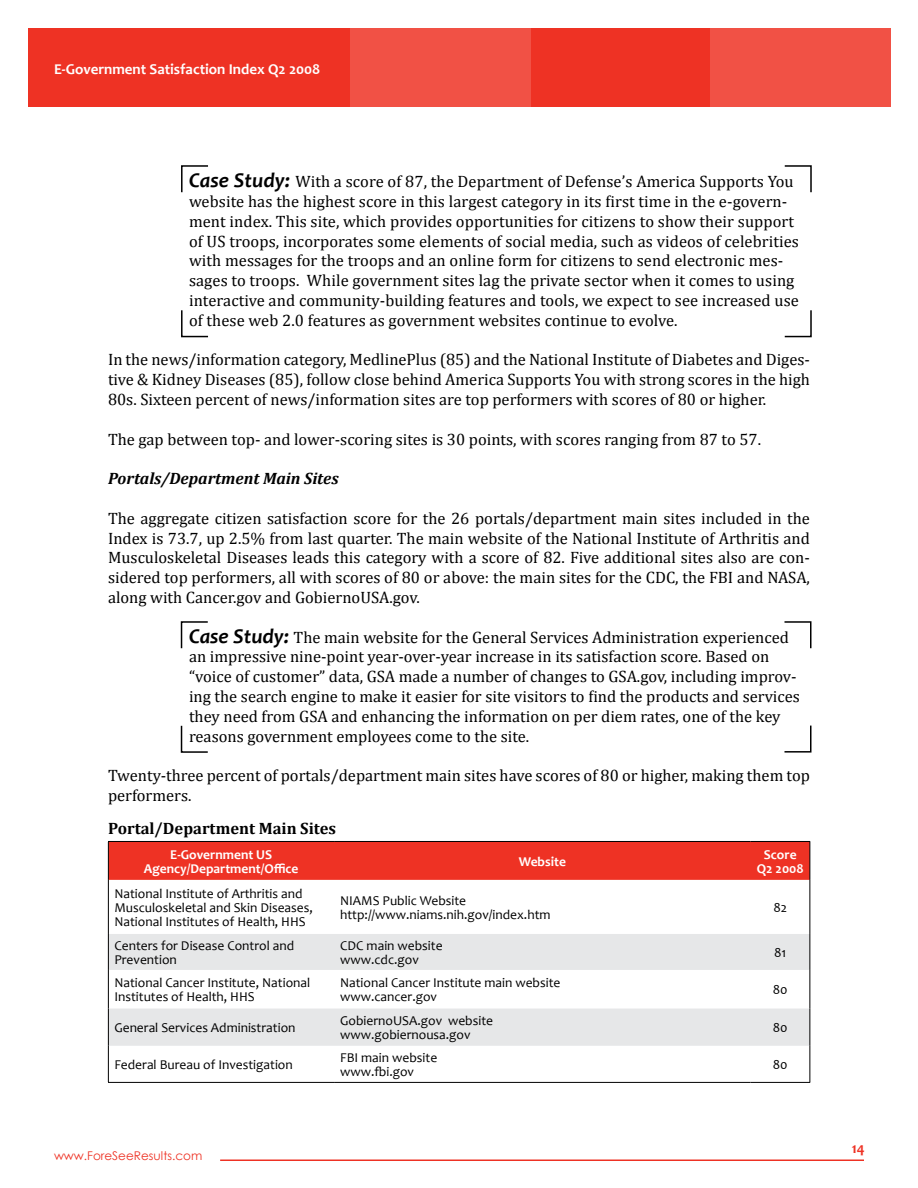
<style>
.page{position:relative;width:918px;height:1188px;background:#fff}
.page>*{position:absolute;margin:0;border:0;box-sizing:border-box;transform-origin:0 0}
.t1{font:16.5px/19.8px "Cambria";color:#000}
.t2{font:italic 700 16.5px "Cambria";color:#000}
.t3{font:700 16.5px "Cambria";color:#000}
.t4{font:700 15px "Candara";color:#fff}
.t5{font:700 15px "Candara";color:#ee3224}
.t6{font:13.5px/14px "Candara";color:#000}
.t7{font:700 13.5px/14px "Candara";color:#fff;text-align:center}
.t8{font:12px "Century Gothic";color:#ee3224}
.s1{font-family:"Candara";font-weight:700;font-style:italic;font-size:21px}
</style>
<div class="page">
<div style="left:28px;top:28px;width:863px;height:79px;background:#ee3224"></div>
<div style="left:711px;top:28px;width:180px;height:79px;background:#f15145"></div>
<div style="left:351px;top:28px;width:180px;height:79px;background:#f15145"></div>
<hr style="left:220px;top:1160px;width:644px;height:1px;background:#ee3224">
<div style="left:109px;top:842px;width:700px;height:38px;background:#ee3224"></div>
<svg style="left:109px;top:934px;width:700px;height:112px;fill:#e6e7e8"></svg>
<hr style="left:108px;top:841px;width:226px;height:1px;background:#000">
<hr style="left:108px;top:842px;width:1px;height:38px;background:#000">
<hr style="left:334px;top:841px;width:417px;height:1px;background:#000">
<hr style="left:751px;top:841px;width:59px;height:1px;background:#000">
<hr style="left:809px;top:842px;width:1px;height:38px;background:#000">
<hr style="left:108px;top:880px;width:1px;height:54px;background:#000">
<hr style="left:809px;top:880px;width:1px;height:54px;background:#000">
<hr style="left:108px;top:934px;width:1px;height:36px;background:#000">
<hr style="left:809px;top:934px;width:1px;height:36px;background:#000">
<hr style="left:108px;top:970px;width:1px;height:39px;background:#000">
<hr style="left:809px;top:970px;width:1px;height:39px;background:#000">
<hr style="left:108px;top:1009px;width:1px;height:37px;background:#000">
<hr style="left:809px;top:1009px;width:1px;height:37px;background:#000">
<hr style="left:108px;top:1046px;width:1px;height:36px;background:#000">
<hr style="left:809px;top:1046px;width:1px;height:36px;background:#000">
<hr style="left:108px;top:1082px;width:226px;height:1px;background:#000">
<hr style="left:334px;top:1082px;width:417px;height:1px;background:#000">
<hr style="left:751px;top:1082px;width:59px;height:1px;background:#000">
<svg style="left:181px;top:165px;width:27px;height:28px"></svg>
<svg style="left:181px;top:310px;width:27px;height:28px"></svg>
<svg style="left:784px;top:310px;width:28px;height:28px"></svg>
<svg style="left:784px;top:165px;width:28px;height:28px"></svg>
<svg style="left:180px;top:621px;width:28px;height:28px"></svg>
<svg style="left:180px;top:725px;width:28px;height:28px"></svg>
<svg style="left:784px;top:725px;width:28px;height:28px"></svg>
<svg style="left:784px;top:621px;width:28px;height:28px"></svg>
<p class="t4" style="left:54px;top:60px;width:268px">E-Government Satisfaction Index Q2 2008</p>
<p class="t1" style="left:189px;top:172px;width:612px"><span class="s1">Case Study:</span> With a score of 87, the Department of Defense’s America Supports You website has the highest score in this largest category in its first time in the e-govern&shy;ment index. This site, which provides opportunities for citizens to show their support of US troops, incorporates some elements of social media, such as videos of celebrities with messages for the troops and an online form for citizens to send electronic mes&shy;sages to troops. While government sites lag the private sector when it comes to using interactive and community-building features and tools, we expect to see increased use of these web 2.0 features as government websites continue to evolve.</p>
<p class="t1" style="left:108px;top:350px;width:704px;text-align:justify">In the news/information category, MedlinePlus (85) and the National Institute of Diabetes and Diges&shy;tive &amp; Kidney Diseases (85), follow close behind America Supports You with strong scores in the high 80s. Sixteen percent of news/information sites are top performers with scores of 80 or higher.</p>
<p class="t1" style="left:108px;top:429px;width:655px">The gap between top- and lower-scoring sites is 30 points, with scores ranging from 87 to 57.</p>
<p class="t2" style="left:108px;top:469px;width:232px">Portals/Department Main Sites</p>
<p class="t1" style="left:108px;top:508px;width:703px;text-align:justify">The aggregate citizen satisfaction score for the 26 portals/department main sites included in the Index is 73.7, up 2.5% from last quarter. The main website of the National Institute of Arthritis and Musculoskeletal Diseases leads this category with a score of 82. Five additional sites also are con&shy;sidered top performers, all with scores of 80 or above: the main sites for the CDC, the FBI and NASA, along with Cancer.gov and GobiernoUSA.gov.</p>
<p class="t1" style="left:189px;top:627px;width:612px"><span class="s1">Case Study:</span> The main website for the General Services Administration experienced an impressive nine-point year-over-year increase in its satisfaction score. Based on “voice of customer” data, GSA made a number of changes to GSA.gov, including improv&shy;ing the search engine to make it easier for site visitors to find the products and services they need from GSA and enhancing the information on per diem rates, one of the key reasons government employees come to the site.</p>
<p class="t1" style="left:108px;top:766px;width:703px">Twenty-three percent of portals/department main sites have scores of 80 or higher, making them top performers.</p>
<p class="t3" style="left:108px;top:818px;width:230px">Portal/Department Main Sites</p>
<p class="t7" style="left:144px;top:847px;width:156px">E-Government US<br>Agency/Department/Office</p>
<p class="t7" style="left:519px;top:854px;width:49px">Website</p>
<p class="t7" style="left:757px;top:847px;width:48px">Score<br>Q2 2008</p>
<p class="t6" style="left:114px;top:887px;width:200px">National Institute of Arthritis and<br>Musculoskeletal and Skin Diseases,<br>National Institutes of Health, HHS</p>
<p class="t6" style="left:340px;top:893px;width:212px">NIAMS Public Website http://www.niams.nih.gov/index.htm</p>
<p class="t6" style="left:773px;top:900px;width:15px">82</p>
<p class="t6" style="left:114px;top:939px;width:181px">Centers for Disease Control and<br>Prevention</p>
<p class="t6" style="left:340px;top:939px;width:104px">CDC main website www.cdc.gov</p>
<p class="t6" style="left:774px;top:945px;width:14px">81</p>
<p class="t6" style="left:114px;top:976px;width:197px">National Cancer Institute, National<br>Institutes of Health, HHS</p>
<p class="t6" style="left:340px;top:976px;width:222px">National Cancer Institute main website www.cancer.gov</p>
<p class="t6" style="left:773px;top:983px;width:16px">80</p>
<p class="t6" style="left:114px;top:1021px;width:183px">General Services Administration</p>
<p class="t6" style="left:340px;top:1014px;width:155px">GobiernoUSA.gov website www.gobiernousa.gov</p>
<p class="t6" style="left:773px;top:1021px;width:16px">80</p>
<p class="t6" style="left:114px;top:1058px;width:180px">Federal Bureau of Investigation</p>
<p class="t6" style="left:340px;top:1051px;width:99px">FBI main website www.fbi.gov</p>
<p class="t6" style="left:773px;top:1058px;width:16px">80</p>
<p class="t8" style="left:54px;top:1148px;width:150px">www.ForeSeeResults.com</p>
<p class="t5" style="left:852px;top:1140px;width:15px">14</p>
</div>
